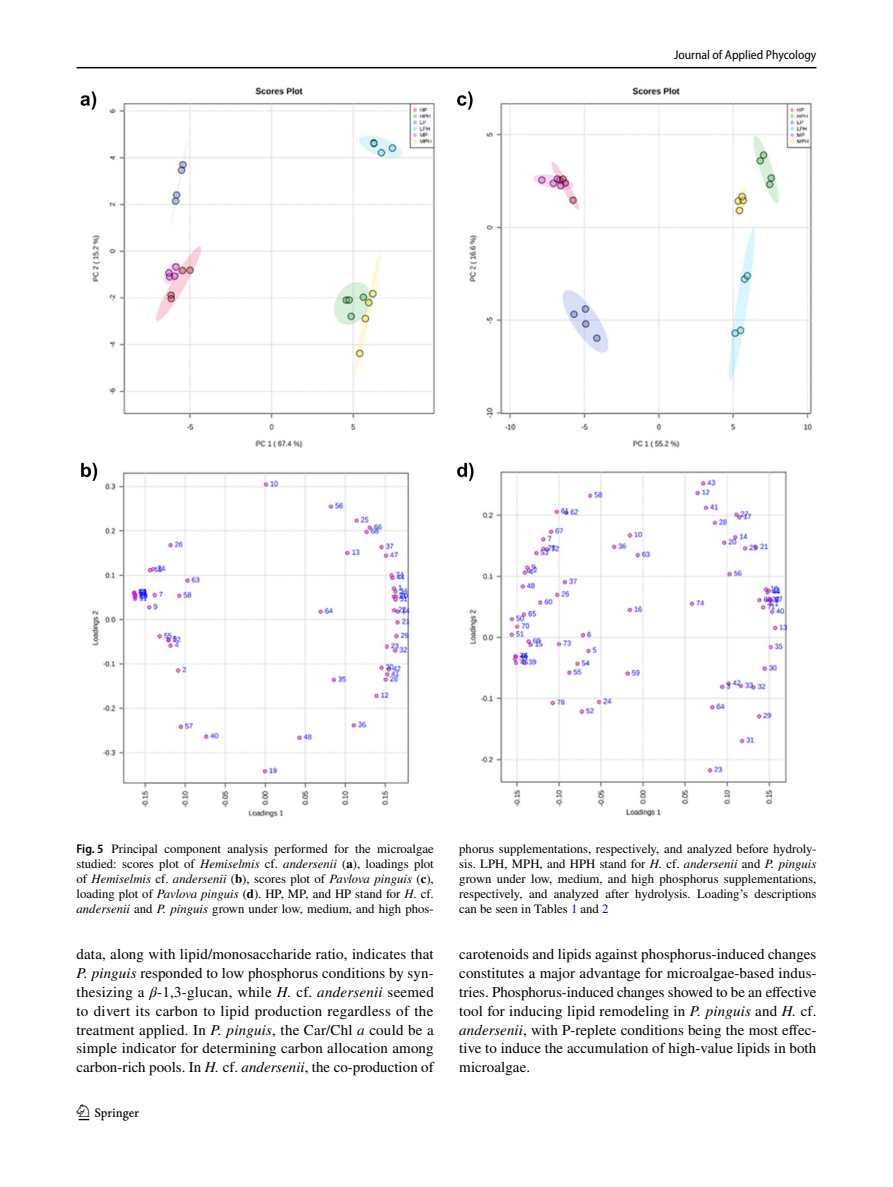
<style>
.page{position:relative;width:893px;height:1187px;background:#fff}
.page>*{position:absolute;margin:0;border:0;box-sizing:border-box;transform-origin:0 0}
.t1{font:22.5px "Springnew Regular 2";color:#000}
.t2{font:15px/18.8px "STIX";letter-spacing:.005em;color:#000;text-align:justify}
.t3{font:12.75px/15px "STIX";color:#000;text-align:justify}
.t4{font:semi-condensed 12.75px "Myriad Pro";color:#000}
.s1{font-family:"Myriad Pro";font-weight:600;font-stretch:semi-condensed}
.s2{font-style:italic}
.s3{font-weight:700}
.s4{color:#00f}
</style>
<div class="page">
<hr style="left:77px;top:67px;width:739px;height:1px;background:#000">
<img style="left:81px;top:87px;width:731px;height:731px">
<p class="t4" style="left:674px;top:48px;width:144px">Journal of Applied Phycology</p>
<p class="t3" style="left:77px;top:842px;width:359px"><span class="s1">Fig. 5</span> Principal component analysis performed for the microalgae studied: scores plot of <span class="s2">Hemiselmis</span> cf. <span class="s2">andersenii</span> (<span class="s3">a</span>), loadings plot of <span class="s2">Hemiselmis</span> cf. <span class="s2">andersenii</span> (<span class="s3">b</span>), scores plot of <span class="s2">Pavlova pinguis</span> (<span class="s3">c</span>), loading plot of <span class="s2">Pavlova pinguis</span> (<span class="s3">d</span>). HP, MP, and HP stand for <span class="s2">H</span>. cf. <span class="s2">andersenii</span> and <span class="s2">P. pinguis</span> grown under low, medium, and high phos-</p>
<p class="t3" style="left:459px;top:842px;width:359px">phorus supplementations, respectively, and analyzed before hydroly&shy;sis. LPH, MPH, and HPH stand for <span class="s2">H.</span> cf. <span class="s2">andersenii</span> and <span class="s2">P. pinguis </span>grown under low, medium, and high phosphorus supplementations, respectively, and analyzed after hydrolysis. Loading’s descriptions can be seen in Tables <span class="s4">1</span> and <span class="s4">2</span></p>
<p class="t2" style="left:77px;top:946px;width:359px">data, along with lipid/monosaccharide ratio, indicates that <span class="s2">P. pinguis</span> responded to low phosphorus conditions by syn&shy;thesizing a <span class="s2">β</span>-1,3-glucan, while <span class="s2">H.</span> cf. <span class="s2">andersenii</span> seemed to divert its carbon to lipid production regardless of the treatment applied. In <span class="s2">P. pinguis</span>, the Car/Chl <span class="s2">a</span> could be a simple indicator for determining carbon allocation among carbon-rich pools. In <span class="s2">H.</span> cf. <span class="s2">andersenii</span>, the co-production of</p>
<p class="t2" style="left:459px;top:946px;width:359px">carotenoids and lipids against phosphorus-induced changes constitutes a major advantage for microalgae-based indus&shy;tries. Phosphorus-induced changes showed to be an effective tool for inducing lipid remodeling in <span class="s2">P. pinguis</span> and <span class="s2">H.</span> cf. <span class="s2">andersenii</span>, with P-replete conditions being the most effec&shy;tive to induce the accumulation of high-value lipids in both microalgae.</p>
<h1 class="t1" style="left:79px;top:1104px;width:62px">1 3</h1>
</div>
